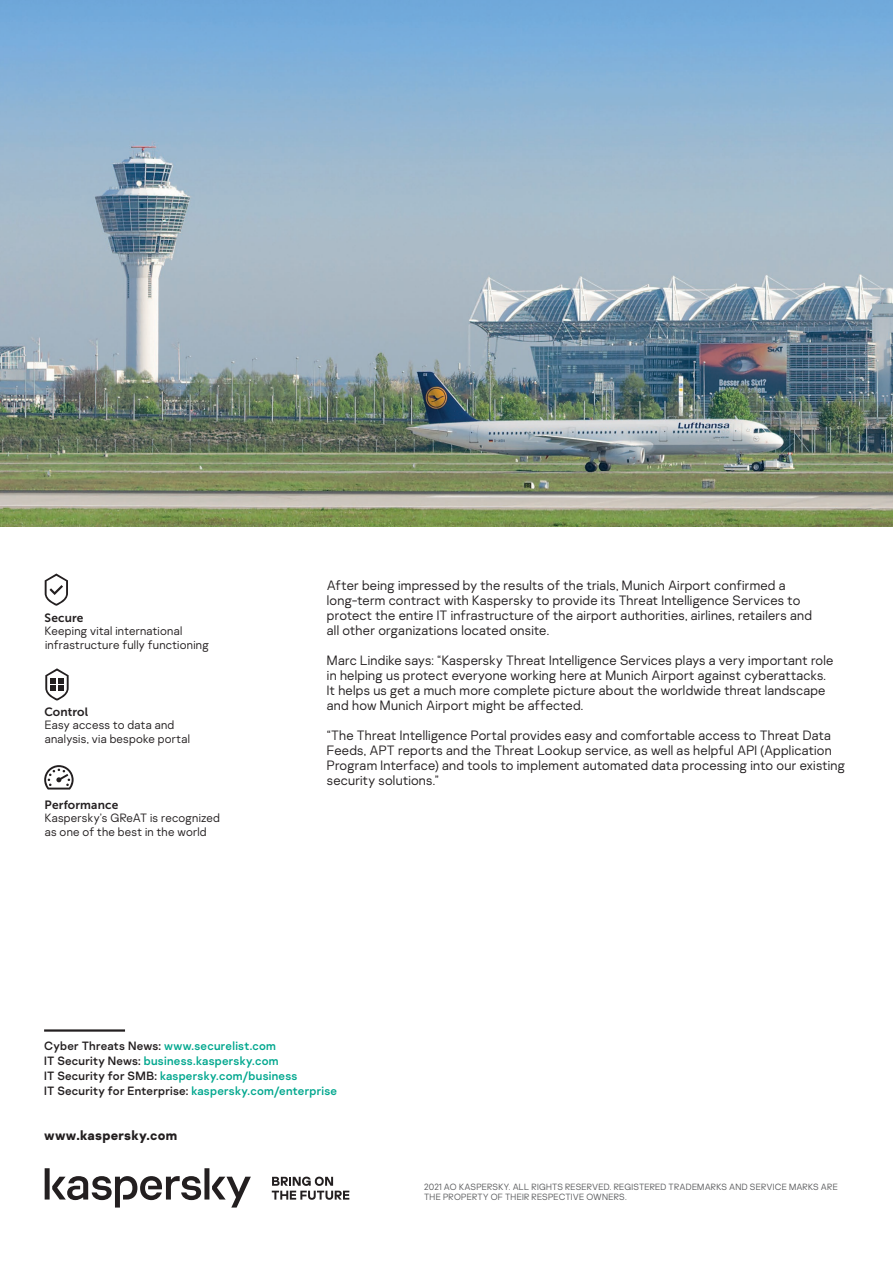
<style>
.page{position:relative;width:893px;height:1263px;background:#fff}
.page>*{position:absolute;margin:0;border:0;box-sizing:border-box;transform-origin:0 0}
.Body{font:300 13.5px/15px "Kaspersky Sans";letter-spacing:.015em;color:#231f20}
.Body-2{font:700 13.5px "Kaspersky Sans";letter-spacing:.02em;color:#231f20}
.Insert_body_text{font:300 12px/13.5px "Kaspersky Sans";letter-spacing:.02em;color:#231f20}
.How-to-buy_text_blac{font:12px "Kaspersky Sans";letter-spacing:.02em;color:#00a78e}
.How-to-buy_text_blac-2{font:12px "Kaspersky Sans";letter-spacing:.02em;color:#231f20}
.Insert_body_text-2{font:12px "Museo Sans 700";letter-spacing:.01em;color:#231f20}
.copyright{font:300 9px/10.5px "Kaspersky Sans";letter-spacing:.02em;color:#57585a}
.s1{color:#231f20}
.s2{color:#00a78e}
</style>
<div class="page">
<img style="left:0;top:0;width:893px;height:526px">
<hr style="left:44px;top:1029px;width:81px;height:3px;background:#231f20">
<svg style="left:45px;top:1168px;width:206px;height:39px"></svg>
<svg style="left:272px;top:1176px;width:77px;height:24px"></svg>
<svg style="left:45px;top:573px;width:23px;height:33px"></svg>
<svg style="left:44px;top:765px;width:30px;height:24px"></svg>
<svg style="left:45px;top:668px;width:24px;height:32px"></svg>
<p class="Insert_body_text-2" style="left:45px;top:611px;width:40px">Secure</p>
<p class="Insert_body_text" style="left:45px;top:624px;width:165px">Keeping vital international infrastructure fully functioning</p>
<p class="Insert_body_text-2" style="left:44px;top:705px;width:45px">Control</p>
<p class="Insert_body_text" style="left:45px;top:718px;width:147px">Easy access to data and analysis, via bespoke portal</p>
<p class="Insert_body_text-2" style="left:45px;top:798px;width:75px">Performance</p>
<p class="Insert_body_text" style="left:45px;top:811px;width:177px">Kaspersky’s GReAT is recognized as one of the best in the world</p>
<p class="Body" style="left:327px;top:578px;width:486px">After being impressed by the results of the trials, Munich Airport confirmed a long-term contract with Kaspersky to provide its Threat Intelligence Services to protect the entire IT infrastructure of the airport authorities, airlines, retailers and all other organizations located onsite.</p>
<p class="Body" style="left:327px;top:653px;width:508px">Marc Lindike says: “Kaspersky Threat Intelligence Services plays a very important role in helping us protect everyone working here at Munich Airport against cyberattacks.<br>It helps us get a much more complete picture about the worldwide threat landscape and how Munich Airport might be affected.</p>
<p class="Body" style="left:327px;top:728px;width:520px">“The Threat Intelligence Portal provides easy and comfortable access to Threat Data Feeds, APT reports and the Threat Lookup service, as well as helpful API (Application Program Interface) and tools to implement automated data processing into our existing security solutions.”</p>
<p class="How-to-buy_text_blac" style="left:44px;top:1038px;width:233px"><span class="s1">Cyber Threats News:</span> www.securelist.com</p>
<p class="How-to-buy_text_blac" style="left:44px;top:1053px;width:236px"><span class="s1">IT Security News:</span> business.kaspersky.com</p>
<p class="How-to-buy_text_blac" style="left:44px;top:1068px;width:255px"><span class="s1">IT Security for SMB:</span> kaspersky.com/business</p>
<p class="How-to-buy_text_blac-2" style="left:44px;top:1083px;width:294px">IT Security for Enterprise: <span class="s2">kaspersky.com/enterprise</span></p>
<p class="Body-2" style="left:44px;top:1126px;width:135px">www.kaspersky.com</p>
<p class="copyright" style="left:424px;top:1181px;width:415px">2021 AO KASPERSKY. ALL RIGHTS RESERVED. REGISTERED TRADEMARKS AND SERVICE MARKS ARE<br>THE PROPERTY OF THEIR RESPECTIVE OWNERS.</p>
</div>
